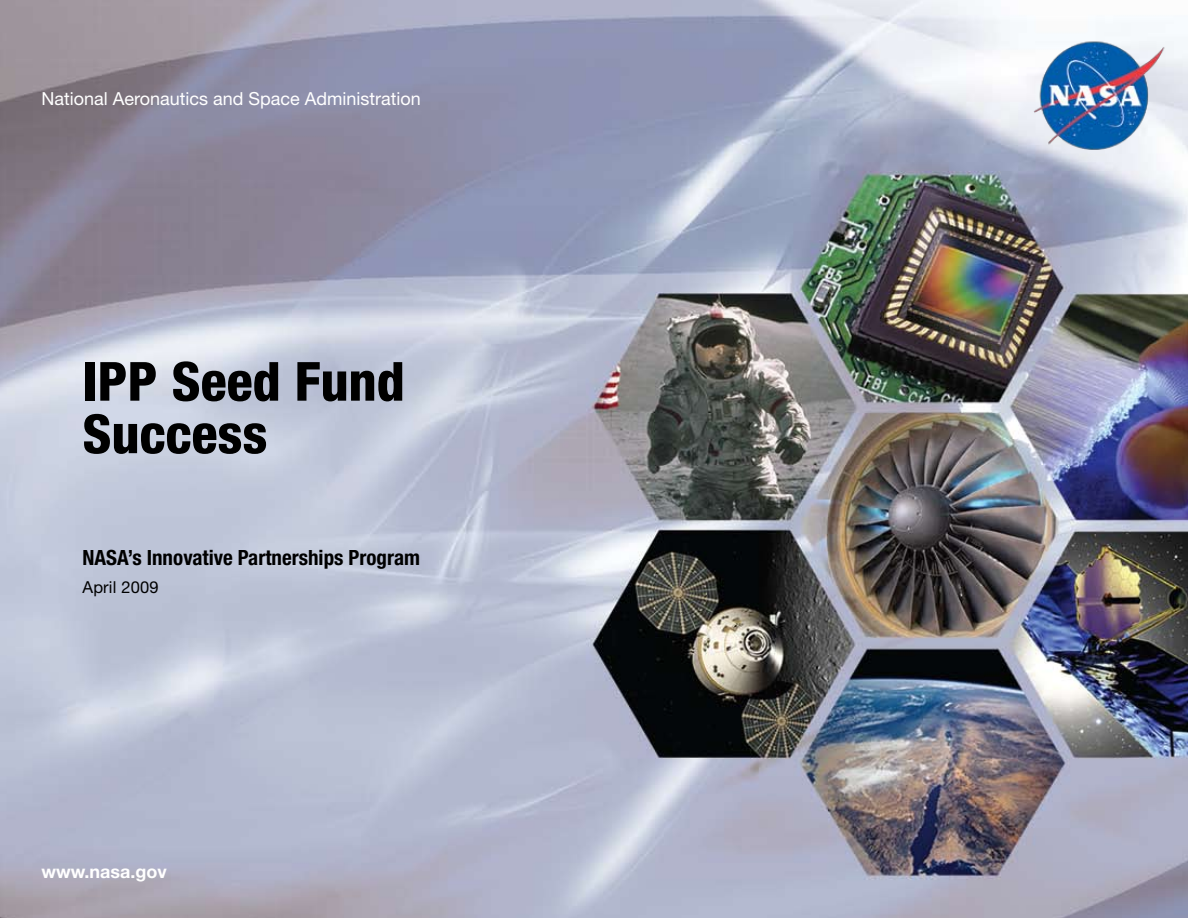
<style>
.page{position:relative;width:1188px;height:918px;background:#fff}
.page>*{position:absolute;margin:0;border:0;box-sizing:border-box;transform-origin:0 0}
.t1{font:800 condensed 54px/52.5px "Helvetica Neue";color:#000}
.t2{font:700 condensed 21px "Helvetica Neue";color:#000}
.t3{font:18px "Helvetica Neue";color:#fff}
.t4{font:700 18px "Helvetica Neue";color:#fff}
.t5{font:16.5px "Helvetica Neue";letter-spacing:.01em;color:#000}
</style>
<div class="page">
<img style="left:0;top:0;width:1188px;height:918px">
<img style="left:1006px;top:21px;width:167px;height:156px">
<p class="t3" style="left:41px;top:88px;width:381px">National Aeronautics and Space Administration</p>
<h1 class="t1" style="left:82px;top:354px;width:324px">IPP Seed Fund<br>Success</h1>
<p class="t2" style="left:82px;top:545px;width:339px">NASA’s Innovative Partnerships Program</p>
<p class="t5" style="left:82px;top:578px;width:78px">April 2009</p>
<p class="t4" style="left:41px;top:861px;width:127px">www.nasa.gov</p>
</div>
